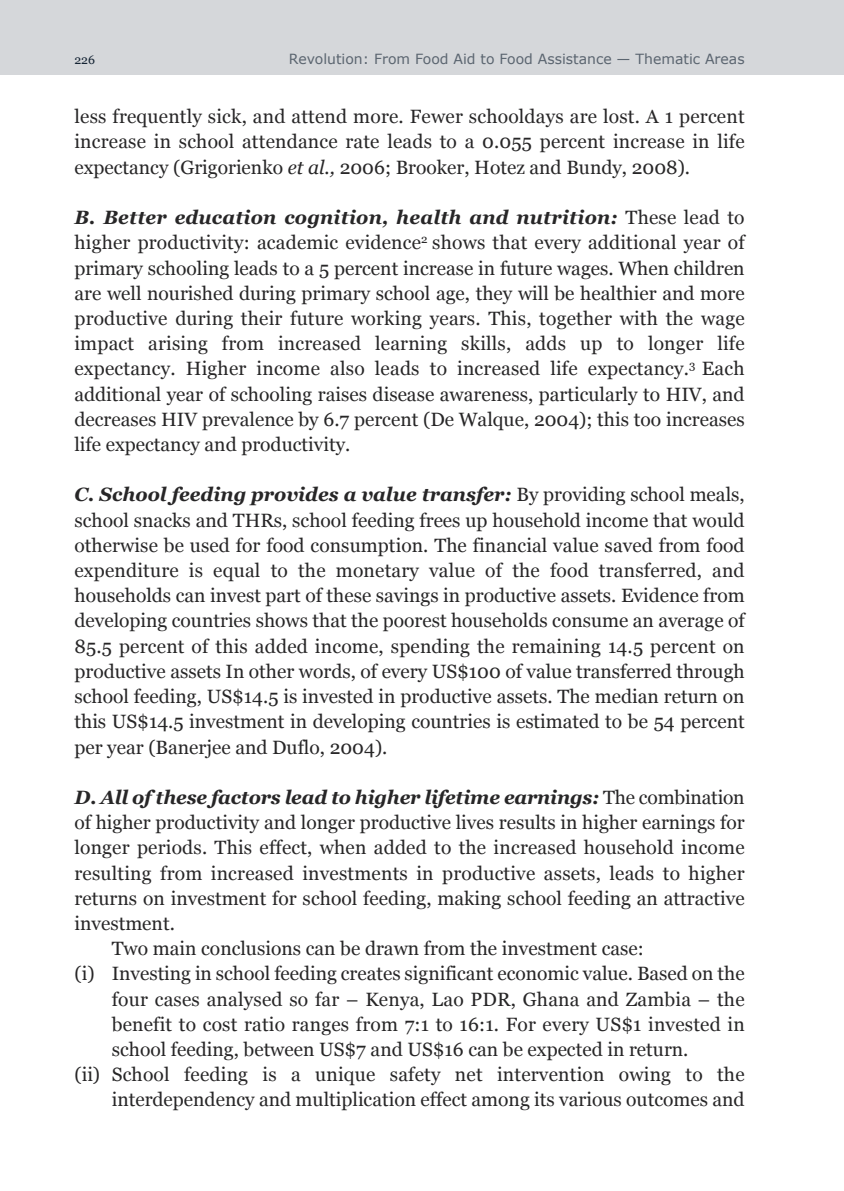
<style>
.page{position:relative;width:844px;height:1191px;background:#fff}
.page>*{position:absolute;margin:0;border:0;box-sizing:border-box;transform-origin:0 0}
.t1{font:19.25px/25.2px "Georgia";color:#272627;text-align:justify}
.t2{font:italic 700 19.25px "Georgia";letter-spacing:-.01em;color:#272627}
.t3{font:14px "Verdana";color:#5b6570}
.t4{font:12.25px "Georgia";color:#142333}
.s1{font-style:italic}
.s2{font-weight:700;font-style:italic}
.s3{font-weight:400;font-style:normal}
</style>
<div class="page">
<div style="left:0;top:0;width:843px;height:74px;background:#d5d7da"></div>
<p class="t4" style="left:74px;top:53px;width:22px">226</p>
<p class="t3" style="left:289px;top:49px;width:457px">Revolution: From Food Aid to Food Assistance — Thematic Areas</p>
<p class="t1" style="left:74px;top:104px;width:671px">less frequently sick, and attend more. Fewer schooldays are lost. A 1 percent increase in school attendance rate leads to a 0.055 percent increase in life expectancy (Grigorienko <span class="s1">et al.,</span> 2006; Brooker, Hotez and Bundy, 2008).</p>
<p class="t1" style="left:74px;top:205px;width:671px"><span class="s2">B. Better education cognition, health and nutrition:</span> These lead to higher productivity: academic evidence<sup>2</sup> shows that every additional year of primary schooling leads to a 5 percent increase in future wages. When children are well nourished during primary school age, they will be healthier and more productive during their future working years. This, together with the wage impact arising from increased learning skills, adds up to longer life expectancy. Higher income also leads to increased life expectancy.<sup>3</sup> Each additional year of schooling raises disease awareness, particularly to HIV, and decreases HIV prevalence by 6.7 percent (De Walque, 2004); this too increases life expectancy and productivity.</p>
<p class="t1" style="left:74px;top:482px;width:671px"><span class="s2">C. School feeding provides a value transfer:</span> By providing school meals, school snacks and THRs, school feeding frees up household income that would otherwise be used for food consumption. The financial value saved from food expenditure is equal to the monetary value of the food transferred, and households can invest part of these savings in productive assets. Evidence from developing countries shows that the poorest households consume an average of 85.5 percent of this added income, spending the remaining 14.5 percent on productive assets In other words, of every US$100 of value transferred through school feeding, US$14.5 is invested in productive assets. The median return on this US$14.5 investment in developing countries is estimated to be 54 percent per year (Banerjee and Duflo, 2004).</p>
<p class="t2" style="left:74px;top:786px;width:671px">D. All of these factors lead to higher lifetime earnings: <span class="s3">The combination</span></p>
<p class="t1" style="left:74px;top:810px;width:671px">of higher productivity and longer productive lives results in higher earnings for</p>
<p class="t1" style="left:74px;top:835px;width:671px">longer periods. This effect, when added to the increased household income</p>
<p class="t1" style="left:74px;top:860px;width:671px">resulting from increased investments in productive assets, leads to higher</p>
<p class="t1" style="left:74px;top:885px;width:671px">returns on investment for school feeding, making school feeding an attractive</p>
<p class="t1" style="left:74px;top:910px;width:102px">investment.</p>
<p class="t1" style="left:112px;top:936px;width:533px">Two main conclusions can be drawn from the investment case:</p>
<p class="t1" style="left:74px;top:961px;width:671px">(i) Investing in school feeding creates significant economic value. Based on the</p>
<p class="t1" style="left:112px;top:986px;width:634px">four cases analysed so far – Kenya, Lao PDR, Ghana and Zambia – the</p>
<p class="t1" style="left:112px;top:1011px;width:634px">benefit to cost ratio ranges from 7:1 to 16:1. For every US$1 invested in</p>
<p class="t1" style="left:112px;top:1036px;width:578px">school feeding, between US$7 and US$16 can be expected in return.</p>
<p class="t1" style="left:74px;top:1062px;width:671px">(ii) School feeding is a unique safety net intervention owing to the</p>
<p class="t1" style="left:112px;top:1087px;width:634px">interdependency and multiplication effect among its various outcomes and</p>
</div>
